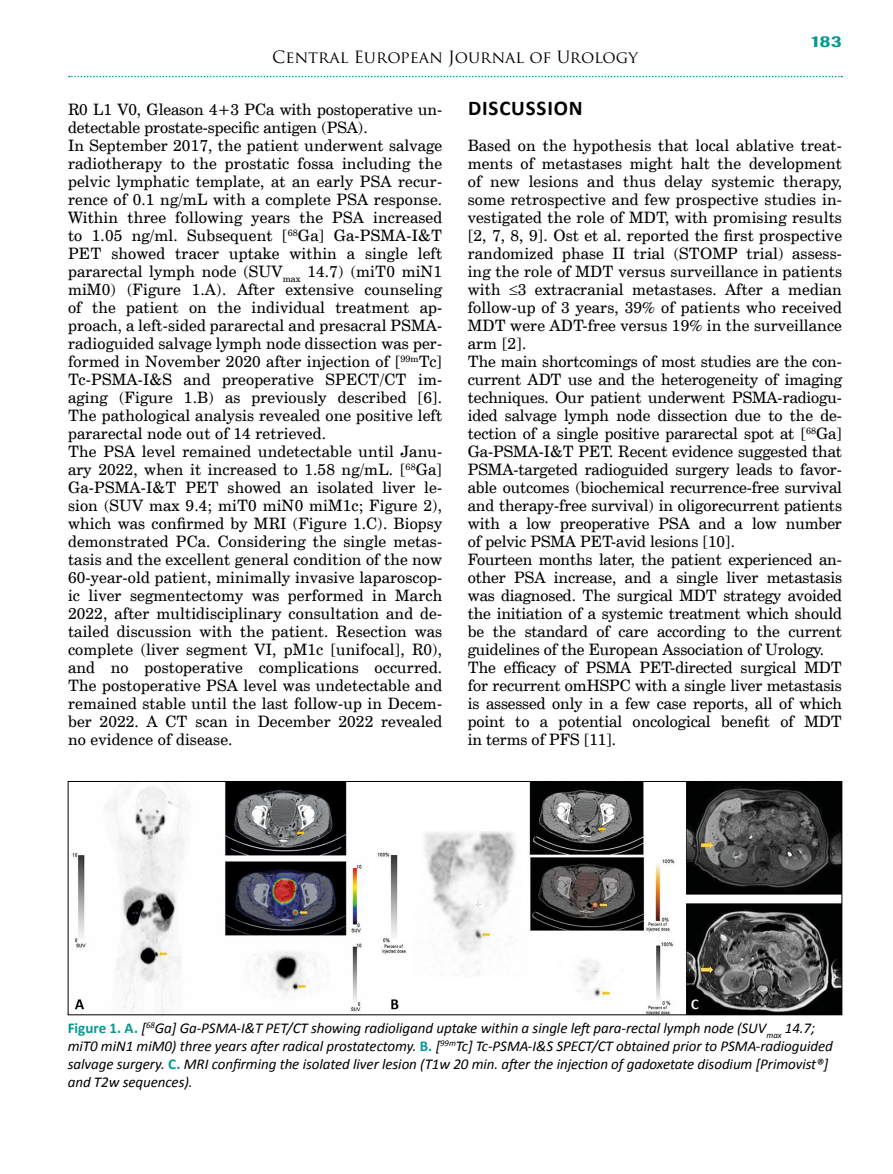
<style>
.page{position:relative;width:893px;height:1174px;background:#fff}
.page>*{position:absolute;margin:0;border:0;box-sizing:border-box;transform-origin:0 0}
.t1{font:700 21px "Calibri";color:#000}
.t2{font:16.5px "Trajan Pro";color:#000}
.t3{font:15.75px/18px "Cent Schbook EU";letter-spacing:.01em;color:#000}
.t4{font:italic 15px/18px "Calibri";letter-spacing:-.005em;color:#000}
.t5{font:15px "Alternate Gothic No 2 EU";color:#009a93;scale:2 1}
.s1{font-weight:700;font-style:normal;color:#009a93}
</style>
<div class="page">
<svg style="left:69px;top:76px;width:773px;height:1px"></svg>
<img style="left:72px;top:783px;width:768px;height:230px">
<div style="left:68px;top:781px;width:774px;height:234px;border:1px solid #000"></div>
<p class="t5" style="left:812px;top:33px;width:17px">183</p>
<p class="t2" style="left:272px;top:47px;width:367px">Central European Journal of Urology</p>
<h1 class="t1" style="left:468px;top:94px;width:70px">DISCUSSION</h1>
<p class="t3" style="left:468px;top:137px;width:376px">Based on the hypothesis that local ablative treat&shy;ments of metastases might halt the development of new lesions and thus delay systemic therapy, some retrospective and few prospective studies in&shy;vestigated the role of MDT, with promising results [2, 7, 8, 9]. Ost et al. reported the first prospective randomized phase II trial (STOMP trial) assess&shy;ing the role of MDT versus surveillance in patients with ≤3 extracranial metastases. After a median follow-up of 3 years, 39% of patients who received MDT were ADT-free versus 19% in the surveillance arm [2].<br>The main shortcomings of most studies are the con&shy;current ADT use and the heterogeneity of imaging techniques. Our patient underwent PSMA-radiogu&shy;ided salvage lymph node dissection due to the de&shy;tection of a single positive pararectal spot at [<sup>68</sup>Ga] Ga-PSMA-I&amp;T PET. Recent evidence suggested that PSMA-targeted radioguided surgery leads to favor&shy;able outcomes (biochemical recurrence-free survival and therapy-free survival) in oligorecurrent patients with a low preoperative PSA and a low number of pelvic PSMA PET-avid lesions [10].<br>Fourteen months later, the patient experienced an&shy;other PSA increase, and a single liver metastasis was diagnosed. The surgical MDT strategy avoided the initiation of a systemic treatment which should be the standard of care according to the current guidelines of the European Association of Urology.<br>The efficacy of PSMA PET-directed surgical MDT for recurrent omHSPC with a single liver metastasis is assessed only in a few case reports, all of which point to a potential oncological benefit of MDT in terms of PFS [11].</p>
<p class="t3" style="left:68px;top:101px;width:376px">R0 L1 V0, Gleason 4+3 PCa with postoperative un&shy;detectable prostate-specific antigen (PSA).<br>In September 2017, the patient underwent salvage radiotherapy to the prostatic fossa including the pelvic lymphatic template, at an early PSA recur&shy;rence of 0.1 ng/mL with a complete PSA response.<br>Within three following years the PSA increased to 1.05 ng/ml. Subsequent [<sup>68</sup>Ga] Ga-PSMA-I&amp;T PET showed tracer uptake within a single left pararectal lymph node (SUV<sub>max</sub> 14.7) (miT0 miN1 miM0) (Figure 1.A). After extensive counseling of the patient on the individual treatment ap&shy;proach, a left-sided pararectal and presacral PSMA&shy;radioguided salvage lymph node dissection was per&shy;formed in November 2020 after injection of [<sup>99m</sup>Tc] Tc-PSMA-I&amp;S and preoperative SPECT/CT im&shy;aging (Figure 1.B) as previously described [6].<br>The pathological analysis revealed one positive left pararectal node out of 14 retrieved.<br>The PSA level remained undetectable until Janu&shy;ary 2022, when it increased to 1.58 ng/mL. [<sup>68</sup>Ga] Ga-PSMA-I&amp;T PET showed an isolated liver le&shy;sion (SUV max 9.4; miT0 miN0 miM1c; Figure 2), which was confirmed by MRI (Figure 1.C). Biopsy demonstrated PCa. Considering the single metas&shy;tasis and the excellent general condition of the now 60-year-old patient, minimally invasive laparoscop&shy;ic liver segmentectomy was performed in March 2022, after multidisciplinary consultation and de&shy;tailed discussion with the patient. Resection was complete (liver segment VI, pM1c [unifocal], R0), and no postoperative complications occurred.<br>The postoperative PSA level was undetectable and remained stable until the last follow-up in Decem&shy;ber 2022. A CT scan in December 2022 revealed no evidence of disease.</p>
<p class="t4" style="left:68px;top:1018px;width:767px"><span class="s1">FIGURE 1. A.</span> [<sup>68</sup>Ga] Ga-PSMA-I&amp;T PET/CT showing radioligand uptake within a single left para-rectal lymph node (SUV<sub>max</sub> 14.7; miT0 miN1 miM0) three years after radical prostatectomy. <span class="s1">B.</span> [<sup>99m</sup>Tc] Tc-PSMA-I&amp;S SPECT/CT obtained prior to PSMA-radioguided salvage surgery. <span class="s1">C.</span> MRI confirming the isolated liver lesion (T1w 20 min. after the injection of gadoxetate disodium [Primovist®] and T2w sequences).</p>
</div>
